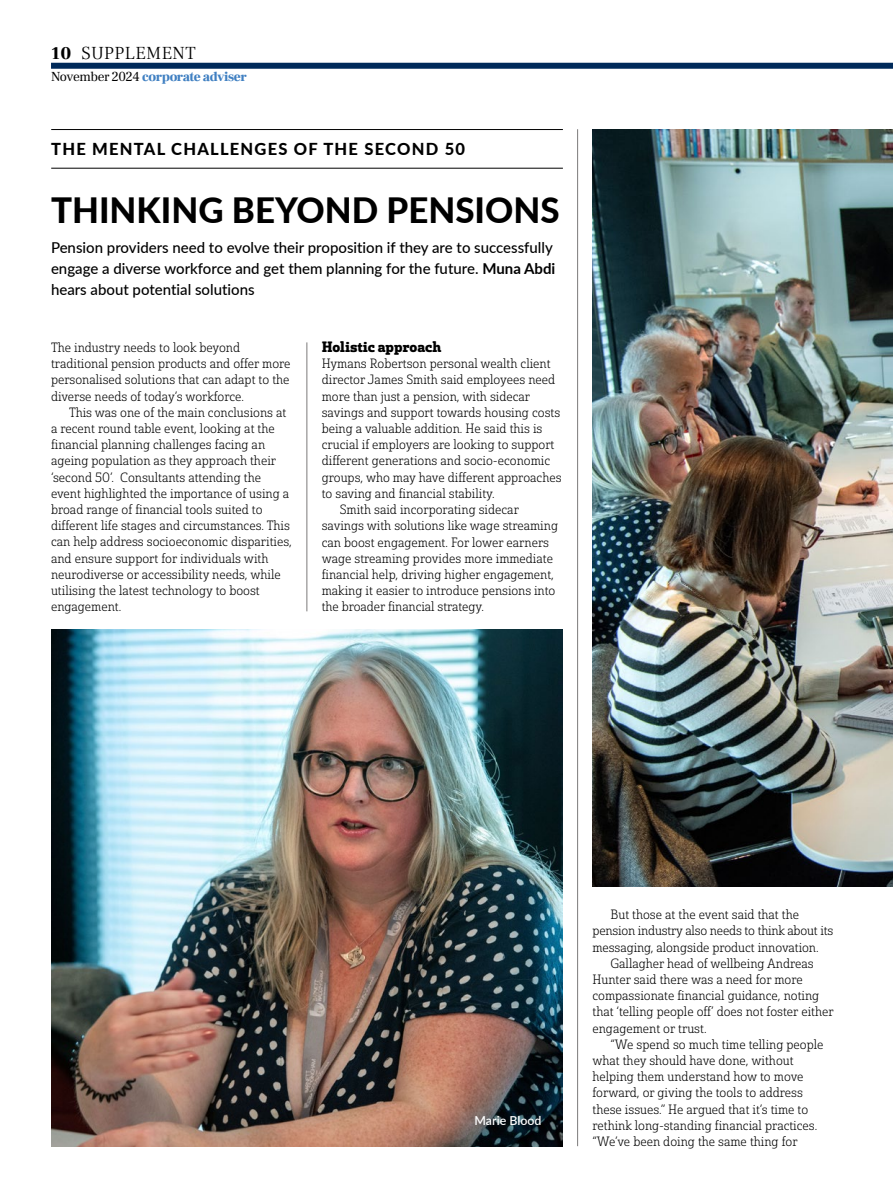
<style>
.page{position:relative;width:893px;height:1191px;background:#fff}
.page>*{position:absolute;margin:0;border:0;box-sizing:border-box;transform-origin:0 0}
.t1{font:800 34.8px "Lato";color:#000}
.t2{font:300 18px "Frank Ruhl Libre";letter-spacing:.025em;color:#000}
.t3{font:800 16.5px "Lato";letter-spacing:.075em;color:#000}
.t4{font:500 15px/21px "Lato";color:#000}
.t5{font:14.7px "Solitas Slab Nor Bol";color:#000}
.t6{font:900 13.5px "Frank Ruhl Libre";letter-spacing:-.03em;color:#4080c2}
.t7{font:13.2px/16.2px "Solitas Slab Nor Lig";color:#000}
.t8{font:600 12.3px "Lato";color:#fff}
.s1{font-weight:900}
.s2{font-weight:400;color:#000}
.s3{font-weight:700}
</style>
<div class="page">
<div style="left:51px;top:63px;width:842px;height:6px;background:#002a5a"></div>
<hr style="left:577px;top:129px;width:1px;height:1017px;background:#7c7b7b">
<hr style="left:307px;top:342px;width:1px;height:269px;background:#7c7b7b">
<hr style="left:51px;top:129px;width:512px;height:1px;background:#000">
<hr style="left:51px;top:168px;width:512px;height:1px;background:#000">
<img style="left:592px;top:129px;width:301px;height:758px">
<img style="left:51px;top:629px;width:512px;height:517px">
<h2 class="t2" style="left:51px;top:42px;width:146px"><span class="s1">10</span> SUPPLEMENT</h2>
<p class="t6" style="left:51px;top:69px;width:197px"><span class="s2">November 2024</span> corporate adviser</p>
<p class="t3" style="left:51px;top:137px;width:415px">THE MENTAL CHALLENGES OF THE SECOND 50</p>
<h1 class="t1" style="left:51px;top:184px;width:510px">THINKING BEYOND PENSIONS</h1>
<p class="t4" style="left:51px;top:237px;width:506px">Pension providers need to evolve their proposition if they are to successfully engage a diverse workforce and get them planning for the future. <span class="s3">Muna Abdi </span>hears about potential solutions</p>
<p class="t7" style="left:51px;top:340px;width:241px">The industry needs to look beyond traditional pension products and offer more personalised solutions that can adapt to the diverse needs of today’s workforce.</p>
<p class="t7" style="left:51px;top:404px;width:242px;text-indent:18px">This was one of the main conclusions at a recent round table event, looking at the financial planning challenges facing an ageing population as they approach their ‘second 50’. Consultants attending the event highlighted the importance of using a broad range of financial tools suited to different life stages and circumstances. This can help address socioeconomic disparities, and ensure support for individuals with neurodiverse or accessibility needs, while utilising the latest technology to boost engagement.</p>
<p class="t5" style="left:322px;top:337px;width:121px">Holistic approach</p>
<p class="t7" style="left:322px;top:356px;width:230px">Hymans Robertson personal wealth client</p>
<p class="t7" style="left:322px;top:372px;width:235px">director James Smith said employees need</p>
<p class="t7" style="left:322px;top:388px;width:210px">more than just a pension, with sidecar</p>
<p class="t7" style="left:322px;top:404px;width:240px">savings and support towards housing costs</p>
<p class="t7" style="left:322px;top:421px;width:222px">being a valuable addition. He said this is</p>
<p class="t7" style="left:322px;top:437px;width:234px">crucial if employers are looking to support</p>
<p class="t7" style="left:322px;top:453px;width:230px">different generations and socio-economic</p>
<p class="t7" style="left:322px;top:469px;width:241px">groups, who may have different approaches</p>
<p class="t7" style="left:322px;top:485px;width:175px">to saving and financial stability.</p>
<p class="t7" style="left:340px;top:502px;width:181px">Smith said incorporating sidecar</p>
<p class="t7" style="left:322px;top:518px;width:238px">savings with solutions like wage streaming</p>
<p class="t7" style="left:322px;top:534px;width:229px">can boost engagement. For lower earners</p>
<p class="t7" style="left:322px;top:550px;width:233px">wage streaming provides more immediate</p>
<p class="t7" style="left:322px;top:566px;width:234px">financial help, driving higher engagement,</p>
<p class="t7" style="left:322px;top:583px;width:235px">making it easier to introduce pensions into</p>
<p class="t7" style="left:322px;top:599px;width:164px">the broader financial strategy.</p>
<p class="t8" style="left:474px;top:1111px;width:68px">Marie Blood</p>
<p class="t7" style="left:592px;top:906px;width:242px;text-indent:18px">But those at the event said that the pension industry also needs to think about its messaging, alongside product innovation.</p>
<p class="t7" style="left:592px;top:955px;width:243px;text-indent:18px">Gallagher head of wellbeing Andreas Hunter said there was a need for more compassionate financial guidance, noting that ‘telling people off’ does not foster either engagement or trust.</p>
<p class="t7" style="left:592px;top:1036px;width:232px;text-indent:18px">“We spend so much time telling people what they should have done, without helping them understand how to move forward, or giving the tools to address these issues.” He argued that it’s time to rethink long-standing financial practices. “We’ve been doing the same thing for</p>
</div>
